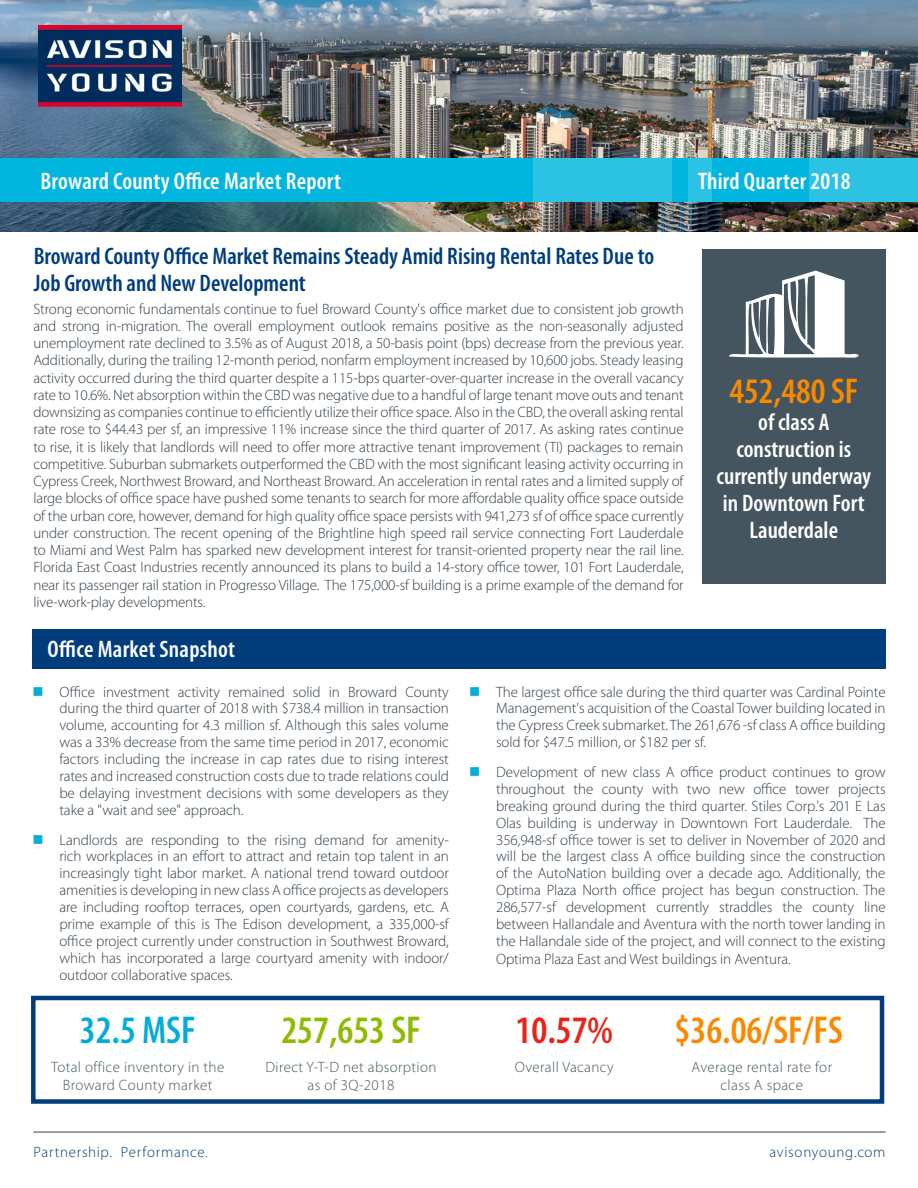
<style>
.page{position:relative;width:918px;height:1188px;background:#fff}
.page>*{position:absolute;margin:0;border:0;box-sizing:border-box;transform-origin:0 0}
.Orange_21pt_Center{font:600 condensed 39px "Myriad Pro";color:#fa8900}
.Red_21pt_Center{font:600 condensed 39px "Myriad Pro";color:#8dbb00}
.Blue_21pt_Center{font:600 condensed 39px "Myriad Pro";color:#00add8}
.Green_21pt_Center{font:600 condensed 39px "Myriad Pro";color:#e72419}
.t1{font:600 condensed 36px "Myriad Pro";color:#fa8900}
.Title_36pt{font:600 condensed 24px/27px "Myriad Pro";color:#fff;text-align:center}
._18pt_Left{font:600 condensed 24px/27px "Myriad Pro";color:#013d7d}
.t2{font:300 15px/16.8px "Myriad Pro";letter-spacing:-.005em;color:#313e48;text-align:justify}
._8pt_Center{font:300 15px/18px "Myriad Pro";letter-spacing:.025em;color:#45555f;text-align:center}
.t3{font:300 15px "Myriad Pro";letter-spacing:.045em;color:#003d79}
</style>
<div class="page">
<img style="left:0;top:0;width:918px;height:231px">
<hr style="left:33px;top:1132px;width:853px;height:1px;background:#313e48">
<img style="left:39px;top:26px;width:142px;height:81px">
<div style="left:0;top:158px;width:918px;height:43px;background:#00b6de"></div>
<div style="left:689px;top:158px;width:23px;height:43px;background:#2bc2e4"></div>
<div style="left:809px;top:158px;width:109px;height:43px;background:#2bc2e4"></div>
<div style="left:534px;top:158px;width:138px;height:43px;background:#2bc2e4"></div>
<div style="left:32px;top:630px;width:853px;height:39px;background:#013d7d"></div>
<div style="left:31px;top:996px;width:853px;height:108px;background:#fff;border:4px solid #013d7d"></div>
<div style="left:702px;top:249px;width:184px;height:335px;background:#45555f"></div>
<svg style="left:729px;top:271px;width:130px;height:87px"></svg>
<p class="Title_36pt" style="left:40px;top:167px;width:302px">Broward County Office Market Report</p>
<p class="Title_36pt" style="left:698px;top:167px;width:154px">Third Quarter 2018</p>
<p class="_18pt_Left" style="left:34px;top:242px;width:622px">Broward County Office Market Remains Steady Amid Rising Rental Rates Due to<br>Job Growth and New Development</p>
<p class="t2" style="left:33px;top:300px;width:652px;line-height:17.2px">Strong economic fundamentals continue to fuel Broward County's office market due to consistent job growth and strong in-migration. The overall employment outlook remains positive as the non-seasonally adjusted unemployment rate declined to 3.5% as of August 2018, a 50-basis point (bps) decrease from the previous year.<br>Additionally, during the trailing 12-month period, nonfarm employment increased by 10,600 jobs. Steady leasing activity occurred during the third quarter despite a 115-bps quarter-over-quarter increase in the overall vacancy rate to 10.6%. Net absorption within the CBD was negative due to a handful of large tenant move outs and tenant downsizing as companies continue to efficiently utilize their office space. Also in the CBD, the overall asking rental rate rose to $44.43 per sf, an impressive 11% increase since the third quarter of 2017. As asking rates continue to rise, it is likely that landlords will need to offer more attractive tenant improvement (TI) packages to remain competitive. Suburban submarkets outperformed the CBD with the most significant leasing activity occurring in Cypress Creek, Northwest Broward, and Northeast Broward. An acceleration in rental rates and a limited supply of large blocks of office space have pushed some tenants to search for more affordable quality office space outside of the urban core, however, demand for high quality office space persists with 941,273 sf of office space currently under construction. The recent opening of the Brightline high speed rail service connecting Fort Lauderdale to Miami and West Palm has sparked new development interest for transit-oriented property near the rail line.<br>Florida East Coast Industries recently announced its plans to build a 14-story office tower, 101 Fort Lauderdale, near its passenger rail station in Progresso Village. The 175,000-sf building is a prime example of the demand for live-work-play developments.</p>
<p class="Title_36pt" style="left:48px;top:635px;width:189px">Office Market Snapshot</p>
<p class="t1" style="left:730px;top:369px;width:130px">452,480 SF</p>
<p class="Title_36pt" style="left:716px;top:408px;width:156px">of class A construction is currently underway in Downtown Fort<br>Lauderdale</p>
<p class="t2" style="left:59px;top:683px;width:391px">Office investment activity remained solid in Broward County during the third quarter of 2018 with $738.4 million in transaction volume, accounting for 4.3 million sf. Although this sales volume was a 33% decrease from the same time period in 2017, economic factors including the increase in cap rates due to rising interest rates and increased construction costs due to trade relations could be delaying investment decisions with some developers as they take a "wait and see" approach.</p>
<p class="t2" style="left:59px;top:831px;width:391px">Landlords are responding to the rising demand for amenity&shy;rich workplaces in an effort to attract and retain top talent in an increasingly tight labor market. A national trend toward outdoor amenities is developing in new class A office projects as developers are including rooftop terraces, open courtyards, gardens, etc. A prime example of this is The Edison development, a 335,000-sf office project currently under construction in Southwest Broward, which has incorporated a large courtyard amenity with indoor/ outdoor collaborative spaces.</p>
<p class="Blue_21pt_Center" style="left:80px;top:1006px;width:117px">32.5 MSF</p>
<p class="_8pt_Center" style="left:51px;top:1058px;width:175px">Total office inventory in the</p>
<p class="_8pt_Center" style="left:63px;top:1076px;width:151px">Broward County market</p>
<p class="Red_21pt_Center" style="left:281px;top:1006px;width:141px">257,653 SF</p>
<p class="_8pt_Center" style="left:265px;top:1058px;width:173px">Direct Y-T-D net absorption</p>
<p class="_8pt_Center" style="left:308px;top:1076px;width:88px">as of 3Q-2018</p>
<p class="t2" style="left:496px;top:683px;width:391px">The largest office sale during the third quarter was Cardinal Pointe Management's acquisition of the Coastal Tower building located in the Cypress Creek submarket. The 261,676 -sf class A office building sold for $47.5 million, or $182 per sf.</p>
<p class="t2" style="left:496px;top:763px;width:391px">Development of new class A office product continues to grow throughout the county with two new office tower projects breaking ground during the third quarter. Stiles Corp.'s 201 E Las Olas building is underway in Downtown Fort Lauderdale. The 356,948-sf office tower is set to deliver in November of 2020 and will be the largest class A office building since the construction of the AutoNation building over a decade ago. Additionally, the Optima Plaza North office project has begun construction. The 286,577-sf development currently straddles the county line between Hallandale and Aventura with the north tower landing in the Hallandale side of the project, and will connect to the existing Optima Plaza East and West buildings in Aventura.</p>
<p class="Green_21pt_Center" style="left:516px;top:1006px;width:99px">10.57%</p>
<p class="_8pt_Center" style="left:515px;top:1058px;width:101px">Overall Vacancy</p>
<p class="Orange_21pt_Center" style="left:675px;top:1006px;width:170px">$36.06/SF/FS</p>
<p class="_8pt_Center" style="left:691px;top:1058px;width:142px">Average rental rate for class A space</p>
<p class="t3" style="left:33px;top:1142px;width:176px">Partnership. Performance.</p>
<p class="t3" style="left:770px;top:1142px;width:117px">avisonyoung.com</p>
</div>
